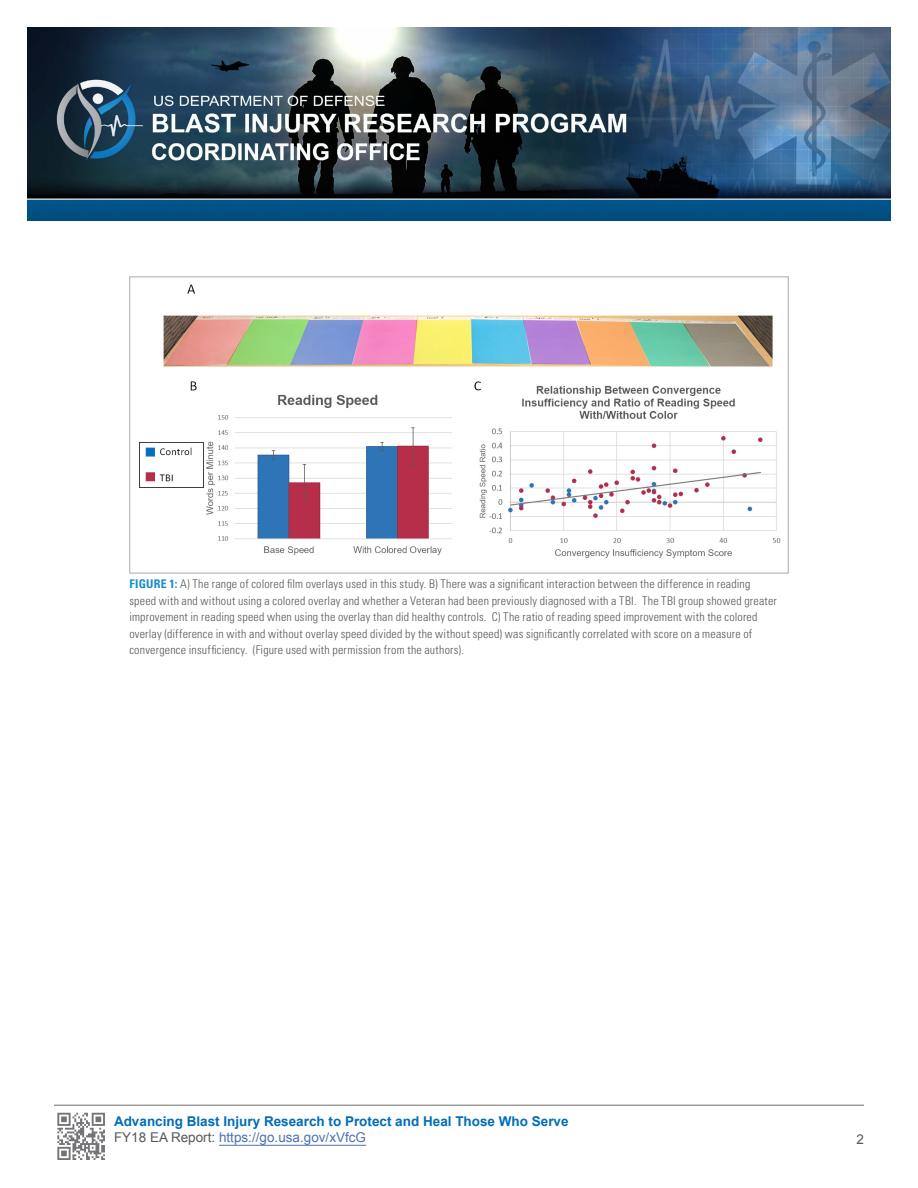
<style>
.page{position:relative;width:918px;height:1188px;background:#fff}
.page>*{position:absolute;margin:0;border:0;box-sizing:border-box;transform-origin:0 0}
.t1{font:700 13.5px/16.2px "Arial";color:#006eb8}
.t2{font:13.5px "Arial";color:#57585a}
.Figure_Notes{font:300 condensed 12px/16.5px "Univers LT Std";letter-spacing:.015em;color:#57585a}
.s1{font-weight:700;color:#158fc7}
.s2{font-weight:400;color:#57585a}
.s3{font-weight:400;color:#4d72ac}
</style>
<div class="page">
<img style="left:27px;top:27px;width:864px;height:193px">
<hr style="left:219px;top:1145px;width:147px;height:1px;background:#4d72ac">
<img style="left:57px;top:1112px;width:48px;height:48px">
<hr style="left:54px;top:1105px;width:810px;height:1px;background:#6c6d70">
<img style="left:139px;top:284px;width:642px;height:274px">
<p class="Figure_Notes" style="left:129px;top:576px;width:649px"><span class="s1">FIGURE 1:</span> A) The range of colored film overlays used in this study. B) There was a significant interaction between the difference in reading speed with and without using a colored overlay and whether a Veteran had been previously diagnosed with a TBI. The TBI group showed greater improvement in reading speed when using the overlay than did healthy controls. C) The ratio of reading speed improvement with the colored overlay (difference in with and without overlay speed divided by the without speed) was significantly correlated with score on a measure of convergence insufficiency. (Figure used with permission from the authors).</p>
<p class="t1" style="left:114px;top:1114px;width:456px">Advancing Blast Injury Research to Protect and Heal Those Who Serve<br><span class="s2">FY18 EA Report:</span> <span class="s3">https://go.usa.gov/xVfcG</span></p>
<p class="t2" style="left:856px;top:1130px;width:9px">2</p>
</div>
